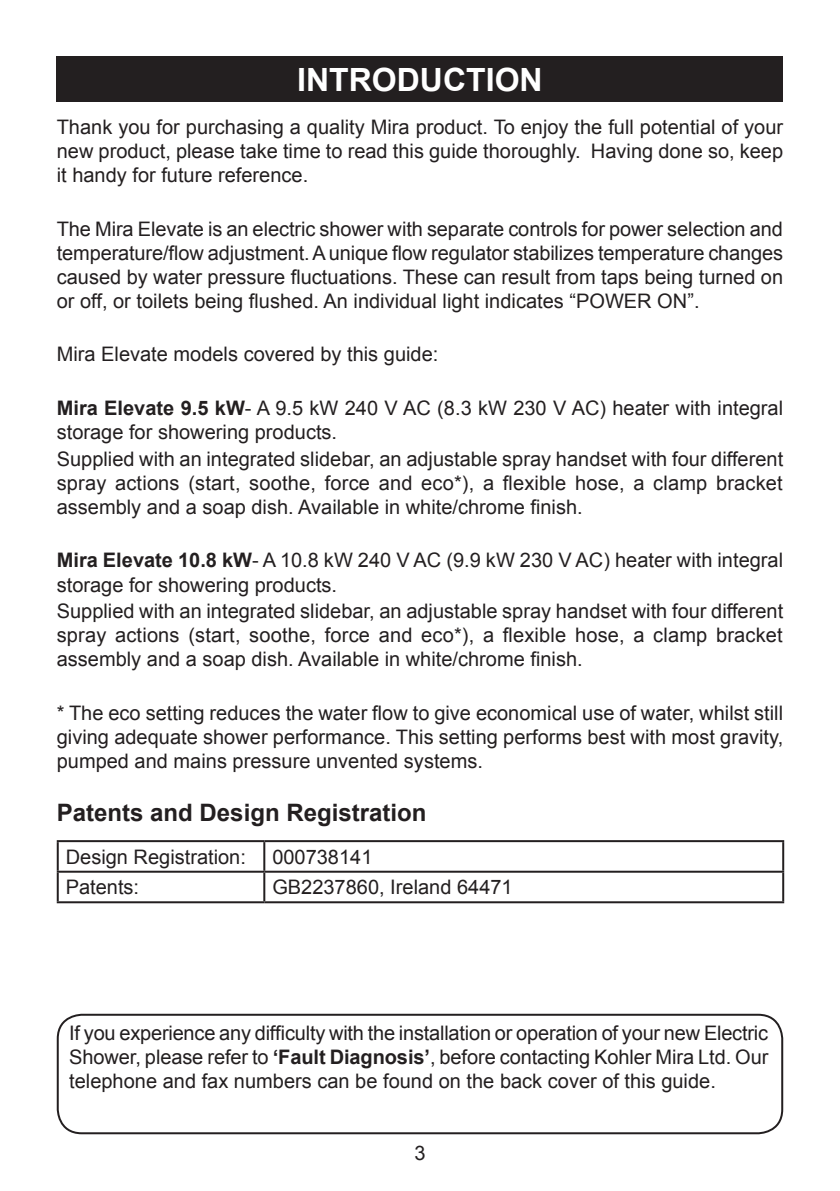
<style>
.page{position:relative;width:840px;height:1191px;background:#fff}
.page>*{position:absolute;margin:0;border:0;box-sizing:border-box;transform-origin:0 0}
.Heading_1{font:700 32px "Arial";color:#fff}
.Heading_2{font:700 24px "Arial";color:#231f20}
.Body_Justify{font:20px/24px "Arial";color:#231f20;text-align:justify}
.s1{font-weight:700}
</style>
<div class="page">
<div style="left:57px;top:1013px;width:725px;height:121px;border:2px solid #231f20;border-radius:24px"></div>
<div style="left:57px;top:57px;width:725px;height:45px;background:#231f20"></div>
<hr style="left:57px;top:840px;width:207px;height:2px;background:#231f20">
<hr style="left:57px;top:842px;width:2px;height:28px;background:#231f20">
<hr style="left:264px;top:840px;width:519px;height:2px;background:#231f20">
<hr style="left:263px;top:842px;width:2px;height:28px;background:#231f20">
<hr style="left:781px;top:842px;width:2px;height:28px;background:#231f20">
<hr style="left:57px;top:870px;width:207px;height:2px;background:#231f20">
<hr style="left:57px;top:872px;width:2px;height:29px;background:#231f20">
<hr style="left:264px;top:870px;width:519px;height:2px;background:#231f20">
<hr style="left:263px;top:872px;width:2px;height:29px;background:#231f20">
<hr style="left:781px;top:872px;width:2px;height:29px;background:#231f20">
<hr style="left:57px;top:901px;width:207px;height:2px;background:#231f20">
<hr style="left:264px;top:901px;width:519px;height:2px;background:#231f20">
<p class="Heading_1" style="left:297px;top:59px;width:120px">Introducti</p>
<p class="Heading_1" style="left:494px;top:59px;width:49px">on</p>
<p class="Body_Justify" style="left:57px;top:115px;width:727px">Thank you for purchasing a quality Mira product. To enjoy the full potential of your new product, please take time to read this guide thoroughly. Having done so, keep it handy for future reference.</p>
<p class="Body_Justify" style="left:57px;top:217px;width:727px">The Mira Elevate is an electric shower with separate controls for power selection and temperature/flow adjustment. A unique flow regulator stabilizes temperature changes caused by water pressure fluctuations. These can result from taps being turned on or off, or toilets being flushed. An individual light indicates “POWER ON”.</p>
<p class="Body_Justify" style="left:57px;top:342px;width:383px">Mira Elevate models covered by this guide:</p>
<p class="Body_Justify" style="left:57px;top:396px;width:727px"><span class="s1">Mira Elevate 9.5 kW</span>- A 9.5 kW 240 V AC (8.3 kW 230 V AC) heater with integral storage for showering products.</p>
<p class="Body_Justify" style="left:57px;top:447px;width:727px">Supplied with an integrated slidebar, an adjustable spray handset with four different spray actions (start, soothe, force and eco*), a flexible hose, a clamp bracket assembly and a soap dish. Available in white/chrome finish.</p>
<p class="Body_Justify" style="left:57px;top:548px;width:727px"><span class="s1">Mira Elevate 10.8 kW</span>- A 10.8 kW 240 V AC (9.9 kW 230 V AC) heater with integral storage for showering products.</p>
<p class="Body_Justify" style="left:57px;top:599px;width:727px">Supplied with an integrated slidebar, an adjustable spray handset with four different spray actions (start, soothe, force and eco*), a flexible hose, a clamp bracket assembly and a soap dish. Available in white/chrome finish.</p>
<p class="Body_Justify" style="left:57px;top:701px;width:727px">* The eco setting reduces the water flow to give economical use of water, whilst still giving adequate shower performance. This setting performs best with most gravity, pumped and mains pressure unvented systems.</p>
<p class="Heading_2" style="left:57px;top:796px;width:371px">Patents and Design Registration</p>
<p class="Body_Justify" style="left:66px;top:845px;width:182px">Design Registration:</p>
<p class="Body_Justify" style="left:272px;top:845px;width:102px">000738141</p>
<p class="Body_Justify" style="left:66px;top:875px;width:75px">Patents:</p>
<p class="Body_Justify" style="left:272px;top:875px;width:242px">GB2237860, I reland 64471</p>
<p class="Body_Justify" style="left:69px;top:1021px;width:700px">If you experience any difficulty with the installation or operation of your new Electric Shower, please refer to <span class="s1">‘Fault Diagnosis’</span>, before contacting Kohler Mira Ltd. Our telephone and fax numbers can be found on the back cover of this guide.</p>
<p class="Body_Justify" style="left:414px;top:1141px;width:13px">3</p>
</div>
